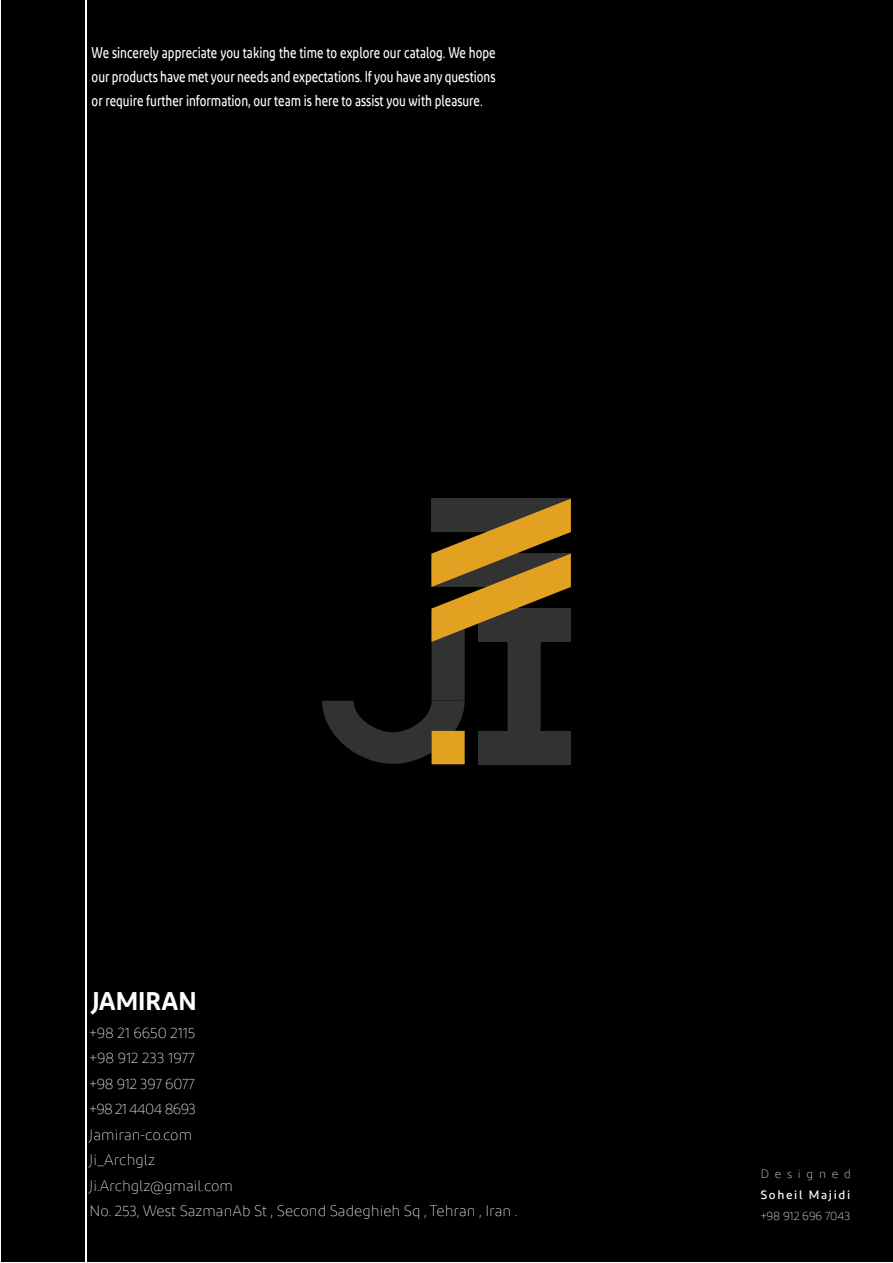
<style>
.page{position:relative;width:893px;height:1263px;background:#fff}
.page>*{position:absolute;margin:0;border:0;box-sizing:border-box;transform-origin:0 0}
.t1{font:600 25.5px "Diodrum Arabic";color:#fff}
.t2{font:500 15.45px/24.2px "Diodrum Arabic";color:#fff;text-align:justify;scale:.76 1}
.t3{font:200 15px/25.5px "Diodrum Arabic";color:#fff}
.t4{font:200 12px "Diodrum Arabic";color:#fff}
.t5{font:500 12px "Diodrum Arabic";letter-spacing:.14em;color:#fff}
.t6{font:200 12px "Diodrum Arabic";letter-spacing:.48em;color:#fff}
</style>
<div class="page">
<div style="left:1px;top:0;width:892px;height:1262px;background:#000"></div>
<hr style="left:85px;top:0;width:1px;height:1263px;background:#fff">
<div style="left:479px;top:731px;width:92px;height:33px;background:#323232"></div>
<div style="left:432px;top:608px;width:33px;height:92px;background:#323232"></div>
<div style="left:508px;top:608px;width:33px;height:152px;background:#323232"></div>
<svg style="left:322px;top:700px;width:143px;height:64px"></svg>
<div style="left:432px;top:731px;width:33px;height:33px;background:#e3a122"></div>
<svg style="left:431px;top:499px;width:140px;height:143px"></svg>
<p class="t2" style="left:92px;top:41px;width:533px">We sincerely appreciate you taking the time to explore our catalog. We hope our products have met your needs and expectations. If you have any questions or require further information, our team is here to assist you with pleasure.</p>
<h1 class="t1" style="left:92px;top:986px;width:106px">JAMIRAN</h1>
<p class="t3" style="left:90px;top:1020px;width:429px">+98 21 6650 2115<br>+98 912 233 1977<br>+98 912 397 6077<br>+98 21 4404 8693<br>Jamiran-co.com<br>Ji_Archglz<br>Ji.Archglz@gmail.com<br>No. 253, West SazmanAb St , Second Sadeghieh Sq , Tehran , Iran .</p>
<p class="t6" style="left:761px;top:1166px;width:92px">Designed</p>
<p class="t5" style="left:761px;top:1187px;width:91px">Soheil Majidi</p>
<p class="t4" style="left:761px;top:1208px;width:91px">+98 912 696 7043</p>
</div>
